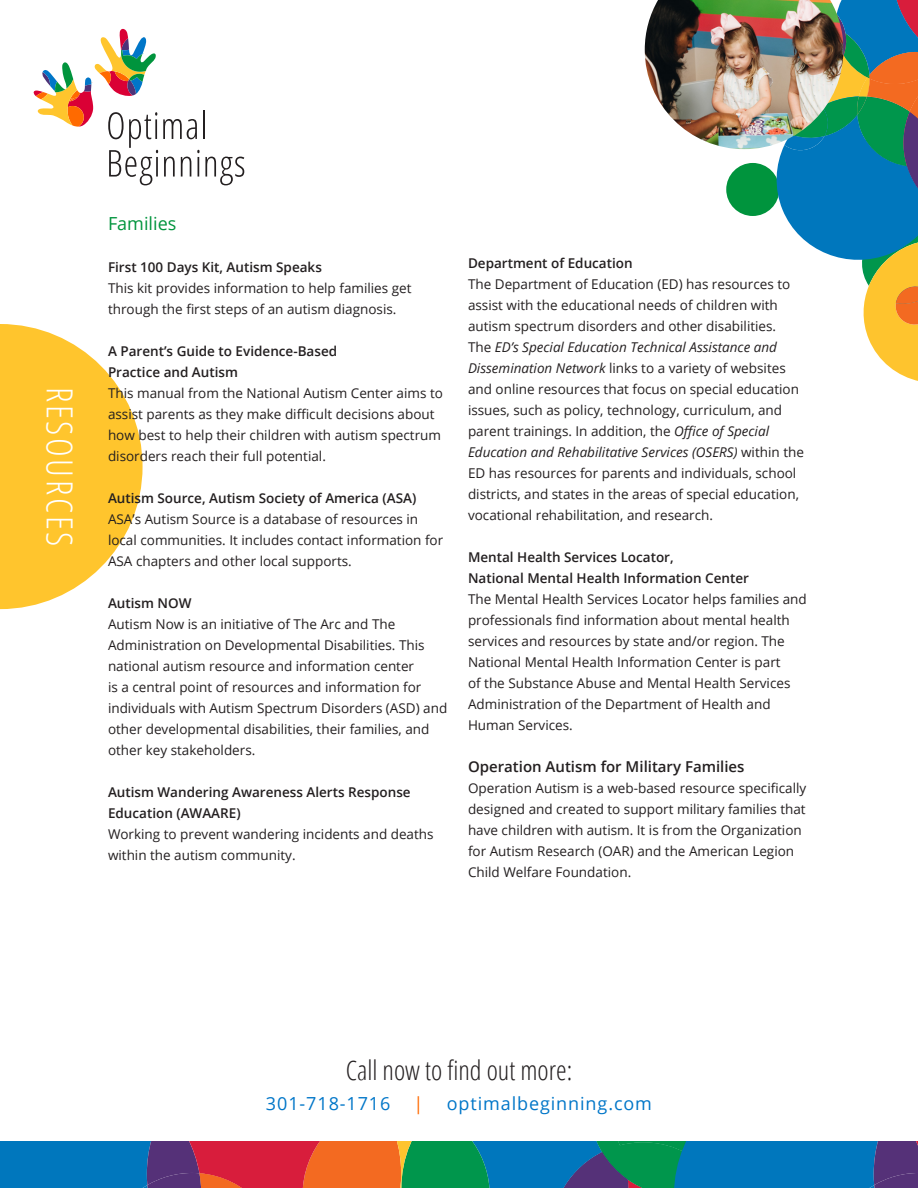
<style>
.page{position:relative;width:918px;height:1188px;background:#fff}
.page>*{position:absolute;margin:0;border:0;box-sizing:border-box;transform-origin:0 0}
.t1{font:300 condensed 36px "Open Sans";letter-spacing:.075em;color:#fff}
.t2{font:300 condensed 27px "Open Sans";color:#231f20}
.t3{font:18px "Open Sans";letter-spacing:.05em;color:#0076c8}
.t4{font:18px "Open Sans";color:#00943d}
.t5{font:18px "Open Sans";color:#ff6a00}
.t6{font:600 15px "Open Sans";color:#231f20}
.t7{font:13.5px/21px "Open Sans";color:#231f20}
.t8{font:600 13.5px/21px "Open Sans";color:#231f20}
.s1{font-style:italic}
</style>
<div class="page">
<svg style="left:0;top:324px;width:143px;height:285px"></svg>
<svg style="left:33px;top:29px;width:211px;height:156px"></svg>
<svg style="left:0;top:1141px;width:918px;height:47px;background:#3f6782"></svg>
<div style="left:726px;top:163px;width:53px;height:53px;background:#00943d;border-radius:50%"></div>
<svg style="left:754px;top:0;width:164px;height:381px"></svg>
<img style="left:645px;top:0;width:198px;height:149px">
<h1 class="t1" style="left:84px;top:387px;width:161px;rotate:90deg">RESOURCES</h1>
<p class="t4" style="left:108px;top:211px;width:70px">Families</p>
<p class="t8" style="left:108px;top:256px;width:215px">First 100 Days Kit, Autism Speaks</p>
<p class="t7" style="left:108px;top:277px;width:305px">This kit provides information to help families get through the first steps of an autism diagnosis.</p>
<p class="t8" style="left:108px;top:340px;width:231px">A Parent’s Guide to Evidence-Based</p>
<p class="t8" style="left:108px;top:361px;width:132px">Practice and Autism</p>
<p class="t7" style="left:108px;top:382px;width:336px">This manual from the National Autism Center aims to assist parents as they make difficult decisions about how best to help their children with autism spectrum disorders reach their full potential.</p>
<p class="t8" style="left:108px;top:487px;width:310px">Autism Source, Autism Society of America (ASA)</p>
<p class="t7" style="left:108px;top:508px;width:337px">ASA’s Autism Source is a database of resources in local communities. It includes contact information for<br>ASA chapters and other local supports.</p>
<p class="t8" style="left:108px;top:592px;width:85px">Autism NOW</p>
<p class="t7" style="left:108px;top:613px;width:341px">Autism Now is an initiative of The Arc and The Administration on Developmental Disabilities. This national autism resource and information center<br>is a central point of resources and information for individuals with Autism Spectrum Disorders (ASD) and other developmental disabilities, their families, and other key stakeholders.</p>
<p class="t8" style="left:108px;top:781px;width:304px">Autism Wandering Awareness Alerts Response<br>Education (AWAARE)</p>
<p class="t7" style="left:108px;top:823px;width:327px">Working to prevent wandering incidents and deaths within the autism community.</p>
<p class="t8" style="left:468px;top:253px;width:166px">Department of Education</p>
<p class="t7" style="left:468px;top:274px;width:337px">The Department of Education (ED) has resources to assist with the educational needs of children with autism spectrum disorders and other disabilities.<br>The <span class="s1">ED’s Special Education Technical Assistance and Dissemination Network</span> links to a variety of websites and online resources that focus on special education issues, such as policy, technology, curriculum, and parent trainings. In addition, the <span class="s1">Office of Special Education and Rehabilitative Services (OSERS)</span> within the ED has resources for parents and individuals, school districts, and states in the areas of special education, vocational rehabilitation, and research.</p>
<p class="t8" style="left:468px;top:547px;width:283px">Mental Health Services Locator,<br>National Mental Health Information Center</p>
<p class="t7" style="left:468px;top:589px;width:340px">The Mental Health Services Locator helps families and professionals find information about mental health services and resources by state and/or region. The National Mental Health Information Center is part<br>of the Substance Abuse and Mental Health Services Administration of the Department of Health and Human Services.</p>
<p class="t6" style="left:468px;top:757px;width:278px">Operation Autism for Military Families</p>
<p class="t7" style="left:468px;top:778px;width:340px">Operation Autism is a web-based resource specifically designed and created to support military families that have children with autism. It is from the Organization for Autism Research (OAR) and the American Legion Child Welfare Foundation.</p>
<p class="t2" style="left:346px;top:1052px;width:228px">Call now to find out more:</p>
<p class="t3" style="left:266px;top:1092px;width:126px">301-718-1716</p>
<p class="t5" style="left:414px;top:1092px;width:11px">|</p>
<p class="t3" style="left:447px;top:1092px;width:207px">optimalbeginning.com</p>
</div>
